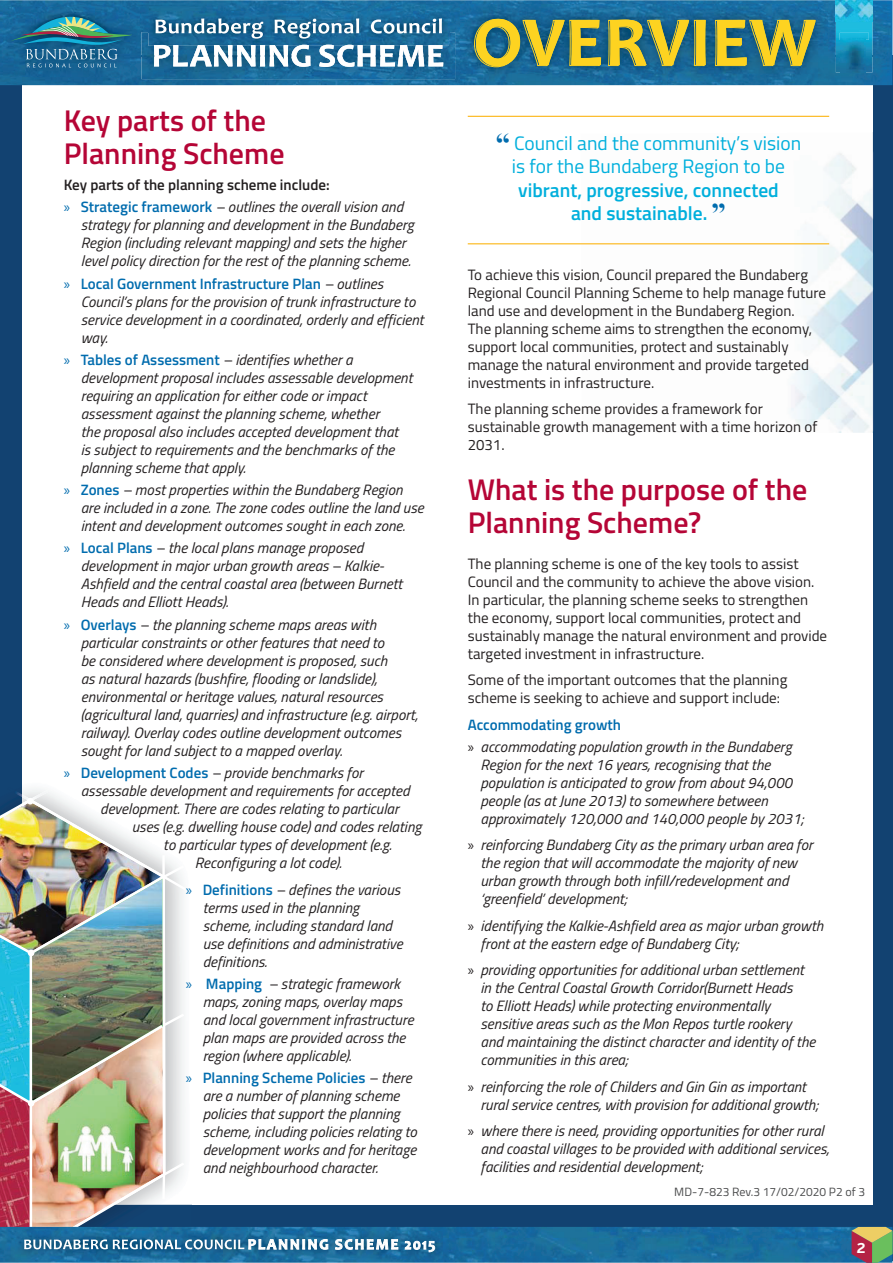
<style>
.page{position:relative;width:893px;height:1263px;background:#fff}
.page>*{position:absolute;margin:0;border:0;box-sizing:border-box;transform-origin:0 0}
.t1{font:700 71.1px "Candara";letter-spacing:.02em;color:#fdd321}
.t2{font:600 30px/33px "Titillium";color:#b50536}
.t3{font:19.5px/23.4px "Titillium";color:#00afdc;text-align:center}
.t4{font:600 19.5px/23.4px "Titillium";color:#00afdc;text-align:center}
.t5{font:italic 15px/18px "Titillium";color:#231f20}
.t6{font:15px/18px "Titillium";color:#231f20}
.t7{font:600 15px/22.2px "Titillium";color:#231f20}
.t8{font:700 14.25px "Verb";color:#fff}
.t9{font:12px "Titillium";color:#4b4c4d}
.s1{font-family:"Myriad Pro";font-weight:400;color:#006cae}
.s2{color:#006cae}
.s3{font-weight:400;font-style:italic}
.s4{font-family:"Myriad Pro";font-style:normal;color:#006cae}
.s5{font-weight:600;font-style:normal;color:#006cae}
.s6{font-family:"Times New Roman";font-weight:700;font-size:28.5px;color:#006cae}
.s7{font-family:"Myriad Pro";font-style:normal}
</style>
<div class="page">
<div style="left:0;top:56px;width:893px;height:1205px;background:#124271"></div>
<div style="left:22px;top:57px;width:851px;height:1147px;background:#fff"></div>
<img style="left:581px;top:133px;width:293px;height:300px">
<img style="left:0;top:799px;width:163px;height:77px">
<img style="left:16px;top:792px;width:6px;height:5px">
<svg style="left:22px;top:794px;width:19px;height:13px"></svg>
<div style="left:27px;top:798px;width:7px;height:6px;background:#fff;border-radius:50%"></div>
<img style="left:0;top:1227px;width:852px;height:36px">
<svg style="left:852px;top:1226px;width:41px;height:37px;background:#958760"></svg>
<img style="left:0;top:0;width:892px;height:85px">
<img style="left:836px;top:22px;width:36px;height:50px">
<img style="left:836px;top:0;width:36px;height:22px">
<img style="left:840px;top:33px;width:29px;height:7px">
<img style="left:841px;top:40px;width:24px;height:35px">
<svg style="left:841px;top:39px;width:24px;height:1px"></svg>
<img style="left:461px;top:5px;width:367px;height:75px">
<svg style="left:474px;top:18px;width:126px;height:50px;background:#286377"></svg>
<svg style="left:608px;top:19px;width:97px;height:47px;background:#2c6473"></svg>
<svg style="left:715px;top:20px;width:100px;height:46px;background:#2d6573"></svg>
<img style="left:16px;top:1231px;width:426px;height:29px">
<img style="left:0;top:876px;width:435px;height:380px">
<img style="left:3px;top:8px;width:136px;height:68px">
<img style="left:10px;top:17px;width:122px;height:50px">
<img style="left:443px;top:46px;width:6px;height:21px">
<img style="left:148px;top:12px;width:301px;height:34px">
<svg style="left:154px;top:18px;width:289px;height:49px"></svg>
<hr style="left:468px;top:116px;width:361px;height:1px;background:#fcb615">
<hr style="left:468px;top:243px;width:361px;height:1px;background:#fcb615">
<h2 class="t2" style="left:64px;top:102px;width:222px">Key parts of the<br>Planning Scheme</h2>
<p class="t7" style="left:64px;top:173px;width:341px">Key parts of the planning scheme include:<br><span class="s1">»</span> <span class="s2">Strategic framework</span> <span class="s3">– outlines the overall vision and</span></p>
<p class="t5" style="left:81px;top:215px;width:334px">strategy for planning and development in the Bundaberg<br>Region (including relevant mapping) and sets the higher level policy direction for the rest of the planning scheme.</p>
<p class="t5" style="left:81px;top:274px;width:344px;text-indent:-17px"><span class="s4">»</span> <span class="s5">Local Government Infrastructure Plan</span> – outlines Council’s plans for the provision of trunk infrastructure to service development in a coordinated, orderly and efficient way.</p>
<p class="t5" style="left:81px;top:350px;width:333px;text-indent:-17px"><span class="s4">»</span> <span class="s5">Tables of Assessment</span> – identifies whether a development proposal includes assessable development requiring an application for either code or impact assessment against the planning scheme, whether<br>the proposal also includes accepted development that<br>is subject to requirements and the benchmarks of the planning scheme that apply.</p>
<p class="t5" style="left:81px;top:480px;width:344px;text-indent:-17px"><span class="s4">»</span> <span class="s5">Zones</span> – most properties within the Bundaberg Region are included in a zone. The zone codes outline the land use intent and development outcomes sought in each zone.</p>
<p class="t5" style="left:81px;top:538px;width:323px;text-indent:-17px"><span class="s4">»</span> <span class="s5">Local Plans</span> – the local plans manage proposed development in major urban growth areas – Kalkie-Ashfield and the central coastal area (between Burnett Heads and Elliott Heads).</p>
<p class="t5" style="left:81px;top:615px;width:338px;text-indent:-17px"><span class="s4">»</span> <span class="s5">Overlays</span> – the planning scheme maps areas with particular constraints or other features that need to<br>be considered where development is proposed, such<br>as natural hazards (bushfire, flooding or landslide), environmental or heritage values, natural resources (agricultural land, quarries) and infrastructure (e.g. airport, railway). Overlay codes outline development outcomes sought for land subject to a mapped overlay.</p>
<p class="t5" style="left:64px;top:763px;width:301px"><span class="s4">»</span> <span class="s5">Development Codes</span> – provide benchmarks for</p>
<p class="t5" style="left:81px;top:781px;width:330px">assessable development and requirements for accepted</p>
<p class="t5" style="left:100px;top:799px;width:300px">development. There are codes relating to particular</p>
<p class="t5" style="left:132px;top:817px;width:291px">uses (e.g. dwelling house code) and codes relating</p>
<p class="t5" style="left:163px;top:835px;width:230px">to particular types of development (e.g.</p>
<p class="t5" style="left:195px;top:853px;width:148px">Reconfiguring a lot code).</p>
<p class="t5" style="left:203px;top:880px;width:202px;text-indent:-17px"><span class="s4">»</span> <span class="s5">Definitions</span> – defines the various terms used in the planning scheme, including standard land use definitions and administrative definitions.</p>
<p class="t5" style="left:203px;top:974px;width:212px;text-indent:-17px"><span class="s4">»</span> <span class="s5">Mapping</span> – strategic framework maps, zoning maps, overlay maps and local government infrastructure plan maps are provided across the region (where applicable).</p>
<p class="t5" style="left:203px;top:1068px;width:216px;text-indent:-17px"><span class="s4">»</span> <span class="s5">Planning Scheme Policies</span> – there are a number of planning scheme policies that support the planning scheme, including policies relating to development works and for heritage and neighbourhood character.</p>
<h1 class="t1" style="left:473px;top:-1px;width:344px">OVERVIEW</h1>
<h3 class="t3" style="left:496px;top:131px;width:307px"><span class="s6">“</span> Council and the community’s vision is for the Bundaberg Region to be</h3>
<h3 class="t4" style="left:518px;top:177px;width:262px">vibrant, progressive, connected and sustainable. <span class="s6">”</span></h3>
<p class="t6" style="left:468px;top:265px;width:360px">To achieve this vision, Council prepared the Bundaberg Regional Council Planning Scheme to help manage future land use and development in the Bundaberg Region.<br>The planning scheme aims to strengthen the economy, support local communities, protect and sustainably manage the natural environment and provide targeted investments in infrastructure.</p>
<p class="t6" style="left:468px;top:399px;width:351px">The planning scheme provides a framework for sustainable growth management with a time horizon of<br>2031.</p>
<h2 class="t2" style="left:468px;top:472px;width:341px">What is the purpose of the<br>Planning Scheme?</h2>
<p class="t6" style="left:468px;top:553px;width:361px">The planning scheme is one of the key tools to assist Council and the community to achieve the above vision.<br>In particular, the planning scheme seeks to strengthen the economy, support local communities, protect and sustainably manage the natural environment and provide targeted investment in infrastructure.</p>
<p class="t6" style="left:468px;top:670px;width:321px">Some of the important outcomes that the planning scheme is seeking to achieve and support include:</p>
<p class="t5" style="left:468px;top:712px;width:325px;line-height:22.2px"><span class="s5">Accommodating growth<br></span><span class="s7">»</span> accommodating population growth in the Bundaberg</p>
<p class="t5" style="left:480px;top:755px;width:325px">Region for the next 16 years, recognising that the population is anticipated to grow from about 94,000 people (as at June 2013) to somewhere between approximately 120,000 and 140,000 people by 2031;</p>
<p class="t5" style="left:480px;top:835px;width:334px;text-indent:-13px"><span class="s7">»</span> reinforcing Bundaberg City as the primary urban area for the region that will accommodate the majority of new urban growth through both infill/redevelopment and ‘greenfield’ development;</p>
<p class="t5" style="left:480px;top:916px;width:344px;text-indent:-13px"><span class="s7">»</span> identifying the Kalkie-Ashfield area as major urban growth front at the eastern edge of Bundaberg City;</p>
<p class="t5" style="left:480px;top:960px;width:336px;text-indent:-13px"><span class="s7">»</span> providing opportunities for additional urban settlement in the Central Coastal Growth Corridor(Burnett Heads<br>to Elliott Heads) while protecting environmentally sensitive areas such as the Mon Repos turtle rookery and maintaining the distinct character and identity of the communities in this area;</p>
<p class="t5" style="left:480px;top:1077px;width:339px;text-indent:-13px"><span class="s7">»</span> reinforcing the role of Childers and Gin Gin as important rural service centres, with provision for additional growth;</p>
<p class="t5" style="left:480px;top:1121px;width:350px;text-indent:-13px"><span class="s7">»</span> where there is need, providing opportunities for other rural and coastal villages to be provided with additional services, facilities and residential development;</p>
<p class="t9" style="left:674px;top:1183px;width:192px">MD-7-823 Rev.3 17/02/2020 P2 of 3</p>
<p class="t8" style="left:857px;top:1238px;width:10px">2</p>
</div>
